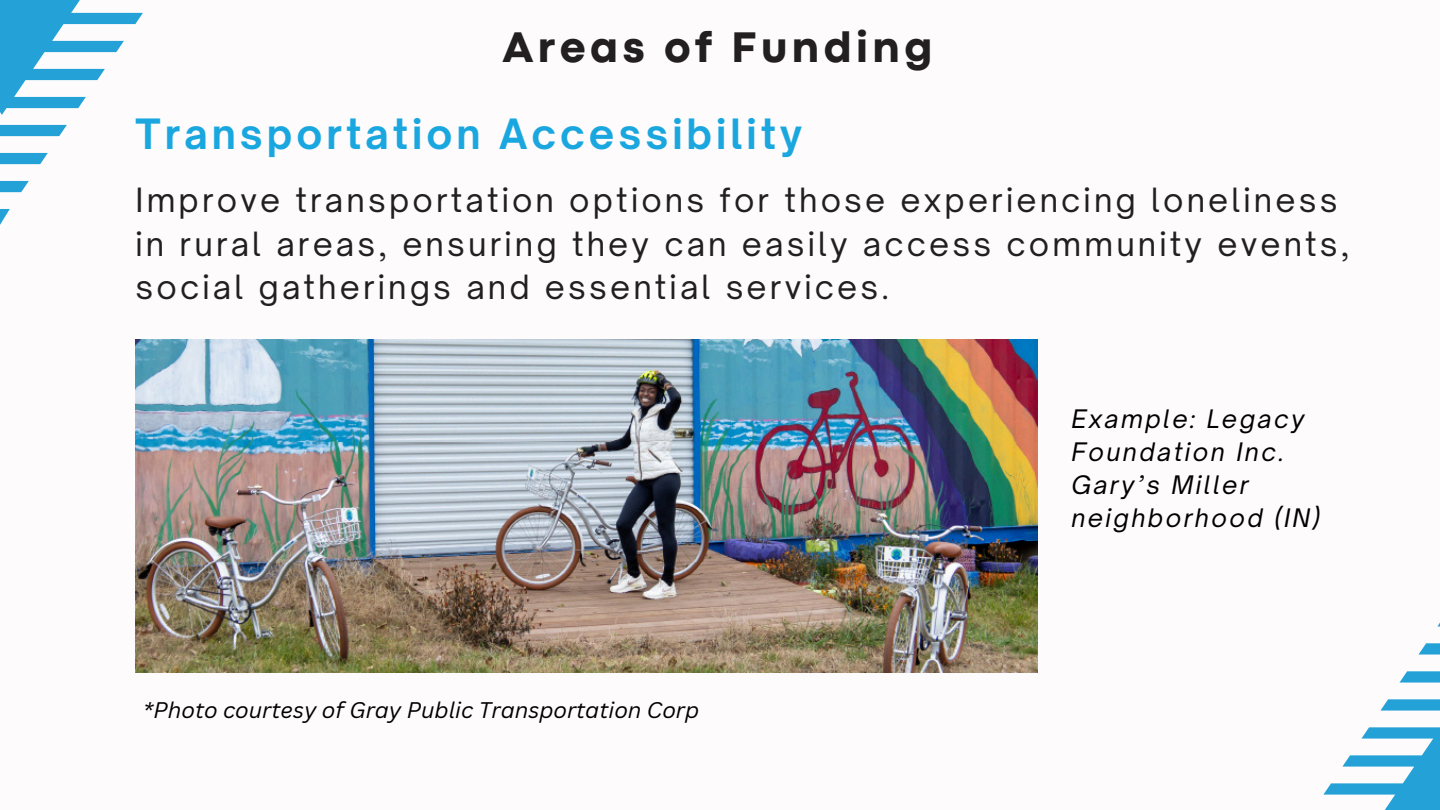
<style>
.page{position:relative;width:1440px;height:810px;background:#fdfbfb}
.page>*{position:absolute;margin:0;border:0;box-sizing:border-box;transform-origin:0 0}
.t1{font:800 44.7px "Codec Pro";letter-spacing:.1em;color:#231f20}
.t2{font:700 40px "Open Sauce One";letter-spacing:.1em;color:#1aa7df}
.t3{font:32px/43.5px "Open Sauce One";letter-spacing:.1em;color:#231f20}
.t4{font:italic 24.4px/33px "Open Sauce One";letter-spacing:.1em;color:#000}
.t5{font:italic 22px "Canva Sans";color:#000}
</style>
<div class="page">
<svg style="left:1323px;top:727px;width:117px;height:83px"></svg>
<svg style="left:1400px;top:671px;width:40px;height:12px"></svg>
<svg style="left:1419px;top:643px;width:21px;height:12px"></svg>
<svg style="left:1380px;top:699px;width:60px;height:12px"></svg>
<svg style="left:0;top:0;width:143px;height:115px"></svg>
<svg style="left:0;top:153px;width:48px;height:11px"></svg>
<svg style="left:0;top:181px;width:29px;height:11px"></svg>
<svg style="left:0;top:125px;width:67px;height:11px"></svg>
<svg style="left:0;top:209px;width:10px;height:16px"></svg>
<img style="left:136px;top:339px;width:902px;height:333px">
<h1 class="t1" style="left:503px;top:32px;width:431px">Areas of Funding</h1>
<h3 class="t2" style="left:136px;top:109px;width:668px">Transportation Accessibility</h3>
<h2 class="t3" style="left:136px;top:178px;width:1215px">Improve transportation options for those experiencing loneliness in rural areas, ensuring they can easily access community events, social gatherings and essential services.</h2>
<p class="t5" style="left:143px;top:694px;width:558px">*Photo courtesy of Gray Public Transportation Corp</p>
<p class="t4" style="left:1071px;top:402px;width:235px">Example: Legacy<br>Foundation Inc.</p>
<p class="t4" style="left:1071px;top:468px;width:250px">Gary’s Miller neighborhood (IN)</p>
</div>
